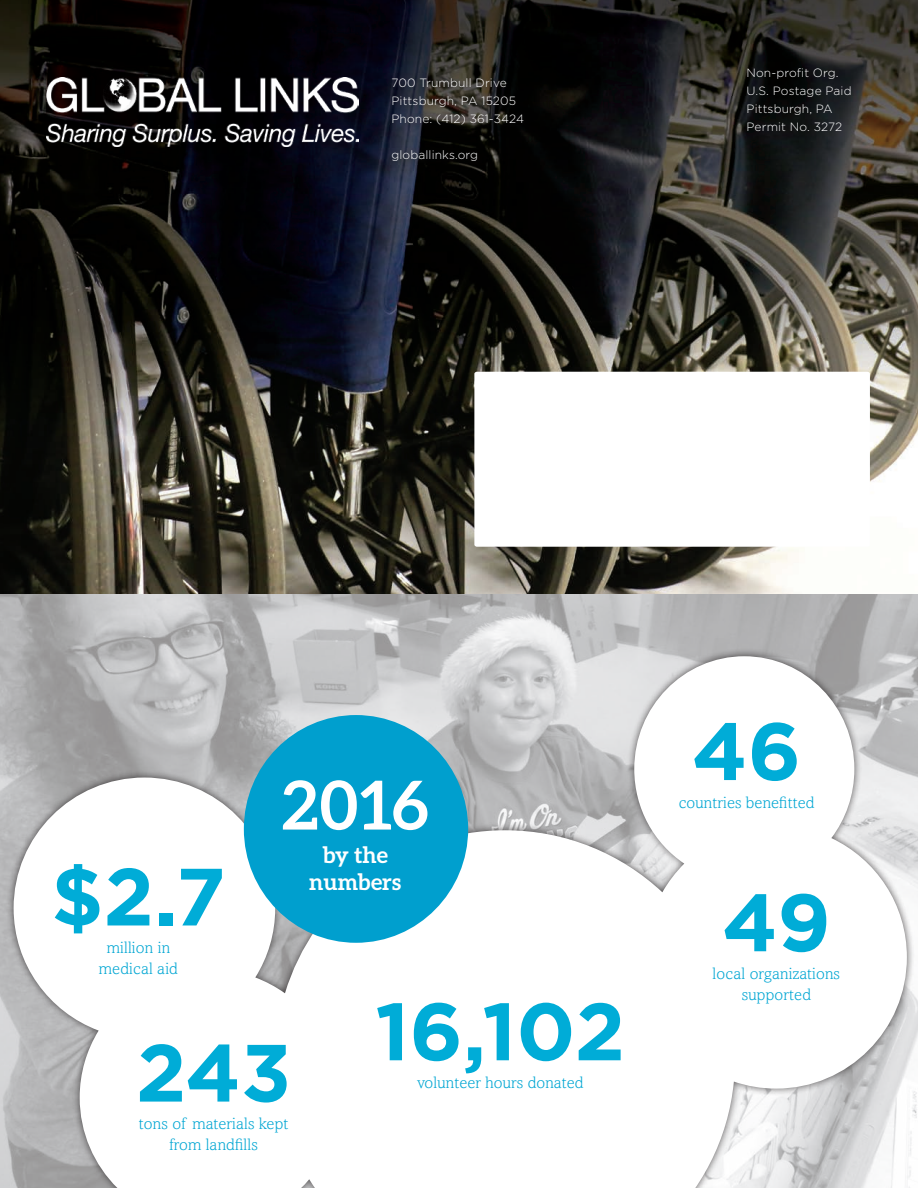
<style>
.page{position:relative;width:918px;height:1188px;background:#fff}
.page>*{position:absolute;margin:0;border:0;box-sizing:border-box;transform-origin:0 0}
.t1{font:700 81px "Gotham";color:#00acd7}
.t2{font:700 67.5px "Aleo";color:#fff}
.t3{font:700 22.5px/27px "Aleo";color:#fff;text-align:center}
.Body_Copy{font:300 16.5px/21px "Amasis MT Std";letter-spacing:.01em;color:#00a6d3;text-align:center}
.t4{font:300 12px "Gotham";letter-spacing:.01em;color:#fff}
</style>
<div class="page">
<img style="left:0;top:0;width:918px;height:1188px">
<div style="left:385px;top:71px;width:145px;height:98px;background:#231f20;opacity:.61"></div>
<div style="left:474px;top:372px;width:396px;height:175px;background:#fff;border-radius:2px"></div>
<img style="left:47px;top:78px;width:311px;height:69px">
<div style="left:6px;top:648px;width:909px;height:540px;background:#231f20;opacity:.75"></div>
<svg style="left:14px;top:656px;width:893px;height:532px"></svg>
<div style="left:244px;top:715px;width:224px;height:228px;background:#009fce;border-radius:50%"></div>
<p class="t4" style="left:392px;top:76px;width:117px">700 Trumbull Drive</p>
<p class="t4" style="left:392px;top:94px;width:126px">Pittsburgh, PA 15205</p>
<p class="t4" style="left:392px;top:112px;width:134px">Phone: (412) 361-3424</p>
<p class="t4" style="left:392px;top:148px;width:88px">globallinks.org</p>
<p class="t4" style="left:747px;top:65px;width:94px">Non-profit Org.</p>
<p class="t4" style="left:747px;top:83px;width:107px">U.S. Postage Paid</p>
<p class="t4" style="left:747px;top:101px;width:88px">Pittsburgh, PA</p>
<p class="t4" style="left:747px;top:119px;width:97px">Permit No. 3272</p>
<p class="t1" style="left:51px;top:843px;width:176px">$2.7</p>
<p class="Body_Copy" style="left:99px;top:937px;width:80px">million in medical aid</p>
<h1 class="t2" style="left:282px;top:766px;width:148px">2016</h1>
<h1 class="t3" style="left:309px;top:841px;width:93px">by the numbers</h1>
<p class="t1" style="left:136px;top:1019px;width:157px">243</p>
<p class="Body_Copy" style="left:139px;top:1113px;width:151px">tons of materials kept from landfills</p>
<p class="t1" style="left:375px;top:978px;width:251px">16,102</p>
<p class="Body_Copy" style="left:417px;top:1072px;width:168px">volunteer hours donated</p>
<p class="t1" style="left:692px;top:698px;width:111px">46</p>
<p class="Body_Copy" style="left:679px;top:792px;width:137px">countries benefitted</p>
<p class="t1" style="left:722px;top:869px;width:110px">49</p>
<p class="Body_Copy" style="left:713px;top:963px;width:129px">local organizations</p>
<p class="Body_Copy" style="left:742px;top:984px;width:71px">supported</p>
</div>
